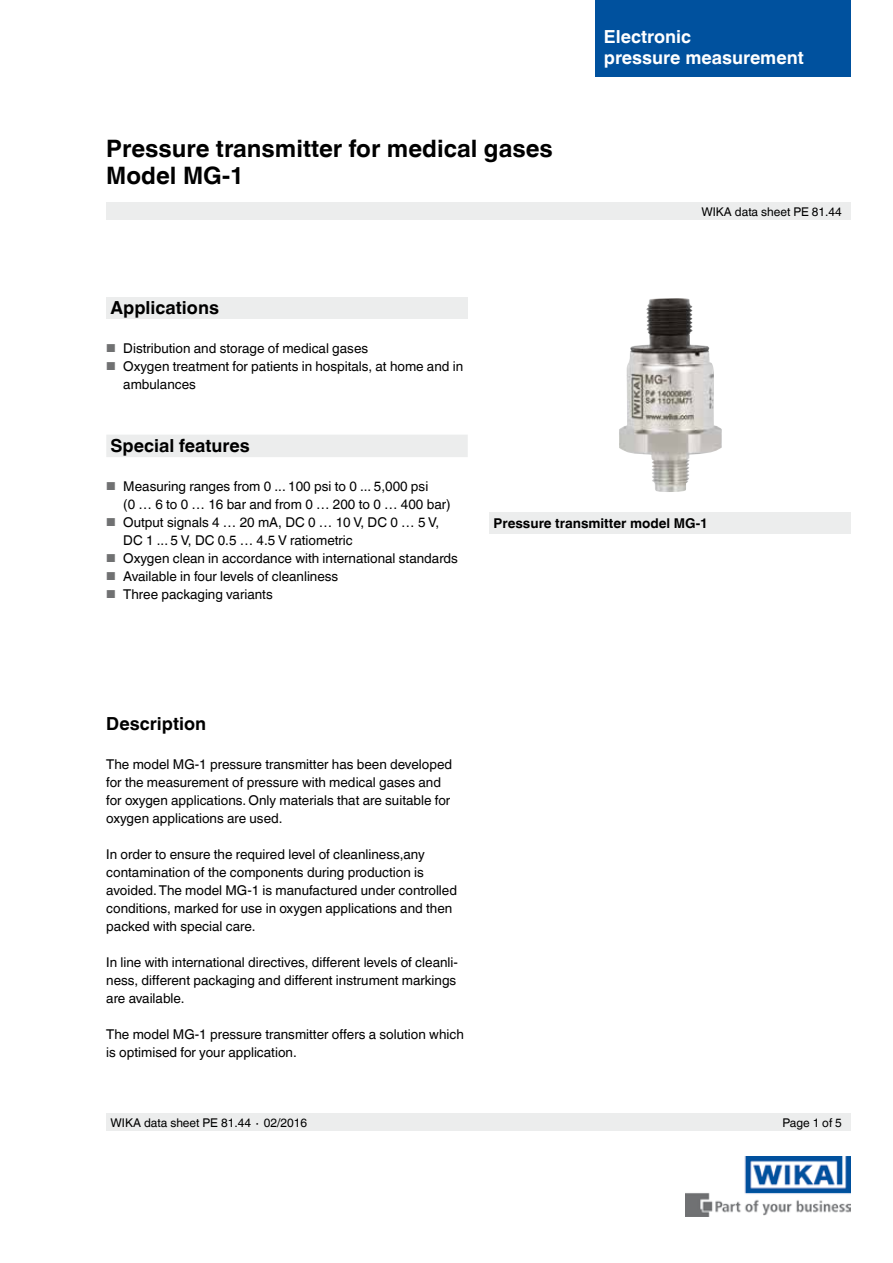
<style>
.page{position:relative;width:893px;height:1263px;background:#fff}
.page>*{position:absolute;margin:0;border:0;box-sizing:border-box;transform-origin:0 0}
.t1{font:700 24px/27px "Helvetica World";color:#000}
.t2{font:700 18px "Helvetica World";color:#000}
.t3{font:700 18px/21px "Helvetica World";color:#fff}
.t4{font:13.5px/18px "Helvetica World";color:#000}
.t5{font:700 13.5px "Helvetica World";color:#000}
.t6{font:12px "Helvetica World";color:#000}
.s1{font-size:11.55px;color:#707172}
</style>
<div class="page">
<div style="left:106px;top:298px;width:362px;height:21px;background:#eceded"></div>
<img style="left:685px;top:1157px;width:165px;height:59px">
<div style="left:106px;top:203px;width:744px;height:17px;background:#eceded"></div>
<div style="left:106px;top:1114px;width:744px;height:17px;background:#eceded"></div>
<div style="left:595px;top:0;width:255px;height:77px;background:#00519e"></div>
<div style="left:106px;top:435px;width:362px;height:22px;background:#eceded"></div>
<div style="left:489px;top:512px;width:362px;height:21px;background:#eceded"></div>
<img style="left:619px;top:298px;width:103px;height:194px">
<h1 class="t1" style="left:106px;top:135px;width:448px">Pressure transmitter for medical gases<br>Model MG-1</h1>
<h2 class="t2" style="left:111px;top:297px;width:110px">Applications</h2>
<p class="t4" style="left:106px;top:339px;width:263px"><span class="s1">■</span> Distribution and storage of medical gases</p>
<p class="t4" style="left:123px;top:357px;width:341px;text-indent:-17px"><span class="s1">■</span> Oxygen treatment for patients in hospitals, at home and in ambulances</p>
<h2 class="t3" style="left:604px;top:26px;width:201px">Electronic<br>pressure measurement</h2>
<p class="t6" style="left:701px;top:204px;width:142px">WIKA data sheet PE 81.44</p>
<h2 class="t2" style="left:111px;top:435px;width:141px">Special features</h2>
<p class="t4" style="left:123px;top:477px;width:329px;text-indent:-17px"><span class="s1">■</span> Measuring ranges from 0 ... 100 psi to 0 ... 5,000 psi<br>(0 … 6 to 0 … 16 bar and from 0 … 200 to 0 … 400 bar)</p>
<p class="t4" style="left:123px;top:513px;width:317px;text-indent:-17px"><span class="s1">■</span> Output signals 4 … 20 mA, DC 0 … 10 V, DC 0 … 5 V,<br>DC 1 ... 5 V, DC 0.5 … 4.5 V ratiometric</p>
<p class="t4" style="left:106px;top:549px;width:353px"><span class="s1">■</span> Oxygen clean in accordance with international standards</p>
<p class="t4" style="left:106px;top:567px;width:234px"><span class="s1">■</span> Available in four levels of cleanliness</p>
<p class="t4" style="left:106px;top:585px;width:168px"><span class="s1">■</span> Three packaging variants</p>
<p class="t5" style="left:494px;top:515px;width:216px">Pressure transmitter model MG-1</p>
<h2 class="t2" style="left:106px;top:713px;width:101px">Description</h2>
<p class="t4" style="left:106px;top:755px;width:347px">The model MG-1 pressure transmitter has been developed for the measurement of pressure with medical gases and for oxygen applications. Only materials that are suitable for oxygen applications are used.</p>
<p class="t4" style="left:106px;top:845px;width:352px">In order to ensure the required level of cleanliness,any contamination of the components during production is avoided. The model MG-1 is manufactured under controlled conditions, marked for use in oxygen applications and then packed with special care.</p>
<p class="t4" style="left:106px;top:953px;width:353px">In line with international directives, different levels of cleanli&shy;ness, different packaging and different instrument markings are available.</p>
<p class="t4" style="left:106px;top:1025px;width:359px">The model MG-1 pressure transmitter offers a solution which is optimised for your application.</p>
<p class="t6" style="left:111px;top:1115px;width:198px">WIKA data sheet PE 81.44 ∙ 02/2016</p>
<p class="t6" style="left:782px;top:1115px;width:61px">Page 1 of 5</p>
</div>
